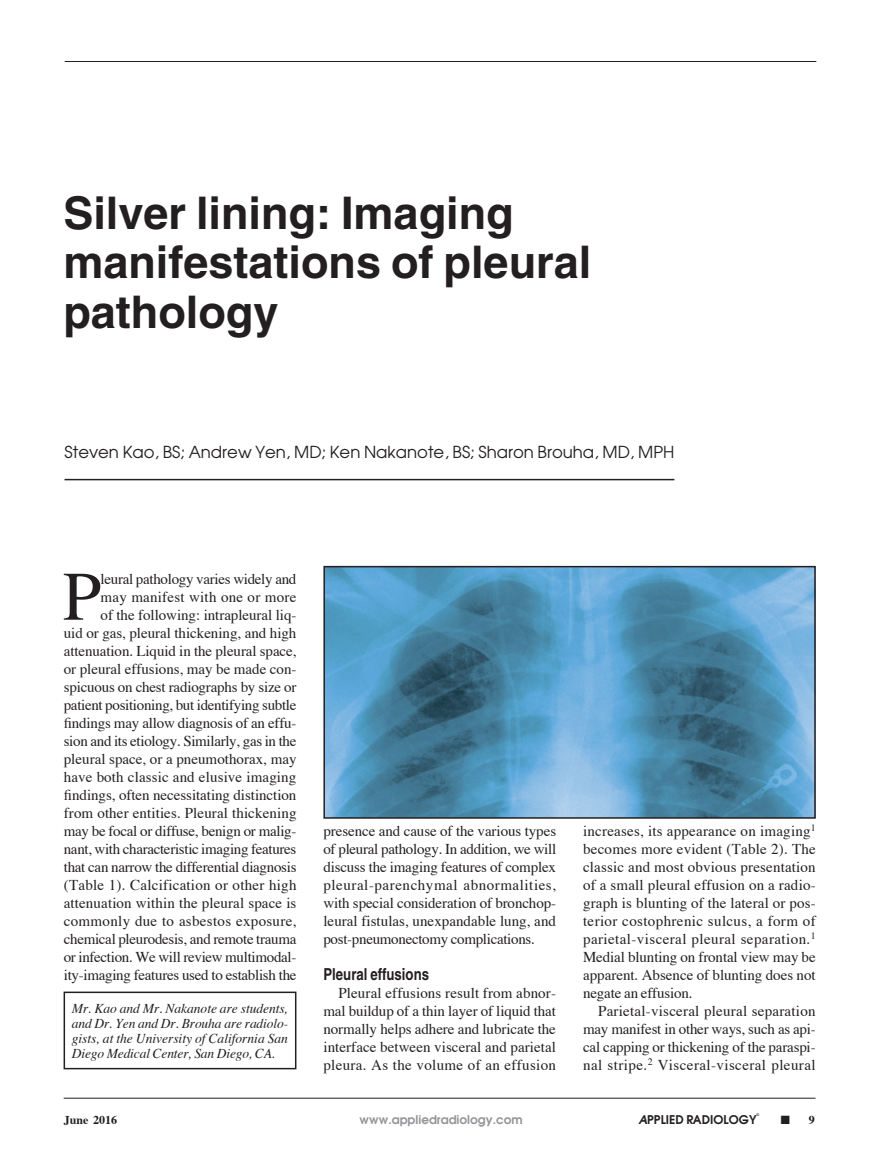
<style>
.page{position:relative;width:878px;height:1175px;background:#fff}
.page>*{position:absolute;margin:0;border:0;box-sizing:border-box;transform-origin:0 0}
.Article_1st_parag_Dr{font:69.45px "Times";color:#231f20}
.Article_title{font:700 45px/49.5px "Helvetica";color:#231f20}
.Article_author_line{font:16.5px "Avant Garde";color:#231f20}
.Article_subhead{font:700 16.5px "Helvetica";color:#231f20;scale:.8 1}
.Article_1st_parag_Dr-2{font:15px/18px "Times";letter-spacing:-.015em;color:#231f20;text-align:right}
.Article_body_copy{font:15px/18px "Times";letter-spacing:.005em;color:#231f20;text-align:justify}
.Article_author_box{font:italic 13.5px/15px "Times";letter-spacing:-.01em;color:#231f20;text-align:justify}
.t1{font:600 12px "Avant Garde";color:#939598}
.t2{font:600 12px "Avant Garde";color:#231f20}
.t3{font:700 12px "Times";color:#231f20}
.t4{font:600 3.75px "Avant Garde";color:#231f20}
.s1{font-style:italic}
</style>
<div class="page">
<hr style="left:64px;top:1097px;width:751px;height:1px;background:#231f20">
<hr style="left:65px;top:61px;width:751px;height:1px;background:#231f20">
<hr style="left:64px;top:479px;width:610px;height:1px;background:#231f20">
<div style="left:64px;top:991px;width:232px;height:78px;border:2px solid #231f20"></div>
<img style="left:326px;top:569px;width:486px;height:246px">
<div style="left:323px;top:566px;width:492px;height:252px;border:2px solid #231f20"></div>
<p class="Article_title" style="left:63px;top:188px;width:529px">Silver lining: Imaging manifestations of pleural pathology</p>
<p class="Article_author_line" style="left:64px;top:441px;width:611px">Steven Kao, BS; Andrew Yen, MD; Ken Nakanote, BS; Sharon Brouha, MD, MPH</p>
<p class="Article_1st_parag_Dr-2" style="left:64px;top:568px;width:234px">leural pathology varies widely and<br>may manifest with one or more<br>of the following: intrapleural liq-<br>uid or gas, pleural thickening, and high attenuation. Liquid in the pleural space, or pleural effusions, may be made con&shy;spicuous on chest radiographs by size or patient positioning, but identifying subtle findings may allow diagnosis of an effu&shy;sion and its etiology. Similarly, gas in the pleural space, or a pneumothorax, may have both classic and elusive imaging findings, often necessitating distinction from other entities. Pleural thickening may be focal or diffuse, benign or malig&shy;nant, with characteristic imaging features that can narrow the differential diagnosis (Table 1). Calcification or other high attenuation within the pleural space is commonly due to asbestos exposure, chemical pleurodesis, and remote trauma or infection. We will review multimodal&shy;ity-imaging features used to establish the</p>
<p class="Article_1st_parag_Dr" style="left:63px;top:531px;width:40px">P</p>
<p class="Article_author_box" style="left:72px;top:1000px;width:218px">Mr. Kao and Mr. Nakanote are students, and Dr. Yen and Dr. Brouha are radiolo&shy;gists, at the University of California San Diego Medical Center, San Diego, CA.</p>
<p class="Article_1st_parag_Dr-2" style="left:323px;top:820px;width:234px;text-align:justify">presence and cause of the various types of pleural pathology. In addition, we will discuss the imaging features of complex pleural-parenchymal abnormalities, with special consideration of bronchop&shy;leural fistulas, unexpandable lung, and post-pneumonectomy complications.</p>
<p class="Article_subhead" style="left:323px;top:964px;width:134px">Pleural effusions</p>
<p class="Article_body_copy" style="left:323px;top:982px;width:234px;text-indent:15px">Pleural effusions result from abnor&shy;mal buildup of a thin layer of liquid that normally helps adhere and lubricate the interface between visceral and parietal pleura. As the volume of an effusion</p>
<p class="Article_body_copy" style="left:583px;top:820px;width:234px">increases, its appearance on imaging<sup>1 </sup>becomes more evident (Table 2). The classic and most obvious presentation of a small pleural effusion on a radio&shy;graph is blunting of the lateral or pos&shy;terior costophrenic sulcus, a form of parietal-visceral pleural separation.<sup>1<br></sup>Medial blunting on frontal view may be apparent. Absence of blunting does not negate an effusion.</p>
<p class="Article_body_copy" style="left:583px;top:1000px;width:234px;text-indent:15px">Parietal-visceral pleural separation may manifest in other ways, such as api&shy;cal capping or thickening of the paraspi&shy;nal stripe.<sup>2</sup> Visceral-visceral pleural</p>
<p class="t4" style="left:756px;top:1111px;width:4px">©</p>
<p class="t1" style="left:359px;top:1112px;width:164px">www.appliedradiology.com</p>
<p class="t2" style="left:638px;top:1112px;width:120px"><span class="s1">A</span>PPLIED RADIOLOGY</p>
<p class="t3" style="left:64px;top:1108px;width:55px">June 2016</p>
<p class="t3" style="left:780px;top:1108px;width:35px">■ 9</p>
</div>
